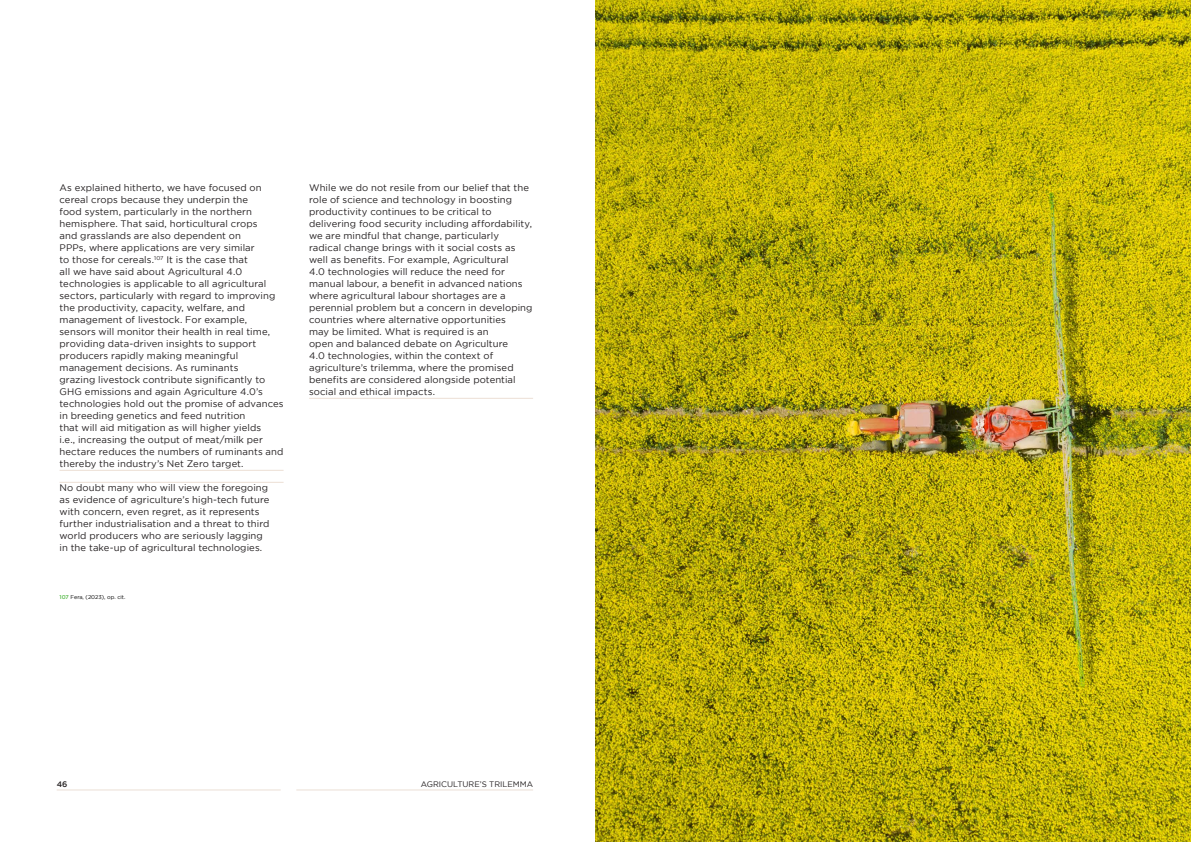
<style>
.page{position:relative;width:1191px;height:842px;background:#fff}
.page>*{position:absolute;margin:0;border:0;box-sizing:border-box;transform-origin:0 0}
.BODY_-_MAIN_TEXT{font:9.5px/12px "Gotham";letter-spacing:.01em;color:#231f20}
.t1{font:8px "Gotham";color:#231f20}
.t2{font:500 8px "Gotham";color:#231f20}
.t3{font:5.5px "Gotham";color:#000001}
.s1{font-weight:500;color:#56b947}
</style>
<div class="page">
<hr style="left:57px;top:790px;width:224px;height:1px;background:#ecdfd5">
<hr style="left:296px;top:790px;width:237px;height:1px;background:#ecdfd5">
<img style="left:595px;top:0;width:596px;height:842px">
<hr style="left:60px;top:470px;width:223px;height:1px;background:#ecdfd5">
<hr style="left:60px;top:482px;width:223px;height:1px;background:#ecdfd5">
<hr style="left:309px;top:398px;width:224px;height:1px;background:#ecdfd5">
<p class="BODY_-_MAIN_TEXT" style="left:60px;top:182px;width:225px">As explained hitherto, we have focused on cereal crops because they underpin the<br>food system, particularly in the northern hemisphere. That said, horticultural crops<br>and grasslands are also dependent on<br>PPPs, where applications are very similar<br>to those for cereals.<sup>107</sup> It is the case that<br>all we have said about Agricultural 4.0 technologies is applicable to all agricultural sectors, particularly with regard to improving the productivity, capacity, welfare, and management of livestock. For example, sensors will monitor their health in real time, providing data-driven insights to support producers rapidly making meaningful management decisions. As ruminants<br>grazing livestock contribute significantly to GHG emissions and again Agriculture 4.0’s technologies hold out the promise of advances in breeding genetics and feed nutrition<br>that will aid mitigation as will higher yields<br>i.e., increasing the output of meat/milk per hectare reduces the numbers of ruminants and thereby the industry’s Net Zero target.</p>
<p class="BODY_-_MAIN_TEXT" style="left:60px;top:482px;width:211px">No doubt many who will view the foregoing as evidence of agriculture’s high-tech future with concern, even regret, as it represents further industrialisation and a threat to third world producers who are seriously lagging in the take-up of agricultural technologies.</p>
<p class="t3" style="left:60px;top:594px;width:67px"><span class="s1">107</span> Fera, (2023), op. cit.</p>
<p class="BODY_-_MAIN_TEXT" style="left:309px;top:182px;width:225px">While we do not resile from our belief that the role of science and technology in boosting productivity continues to be critical to delivering food security including affordability, we are mindful that change, particularly radical change brings with it social costs as well as benefits. For example, Agricultural<br>4.0 technologies will reduce the need for manual labour, a benefit in advanced nations where agricultural labour shortages are a perennial problem but a concern in developing countries where alternative opportunities<br>may be limited. What is required is an<br>open and balanced debate on Agriculture<br>4.0 technologies, within the context of agriculture’s trilemma, where the promised benefits are considered alongside potential social and ethical impacts.</p>
<p class="t2" style="left:57px;top:779px;width:12px">46</p>
<p class="t1" style="left:421px;top:780px;width:114px">AGRICULTURE’S TRILEMMA</p>
</div>
